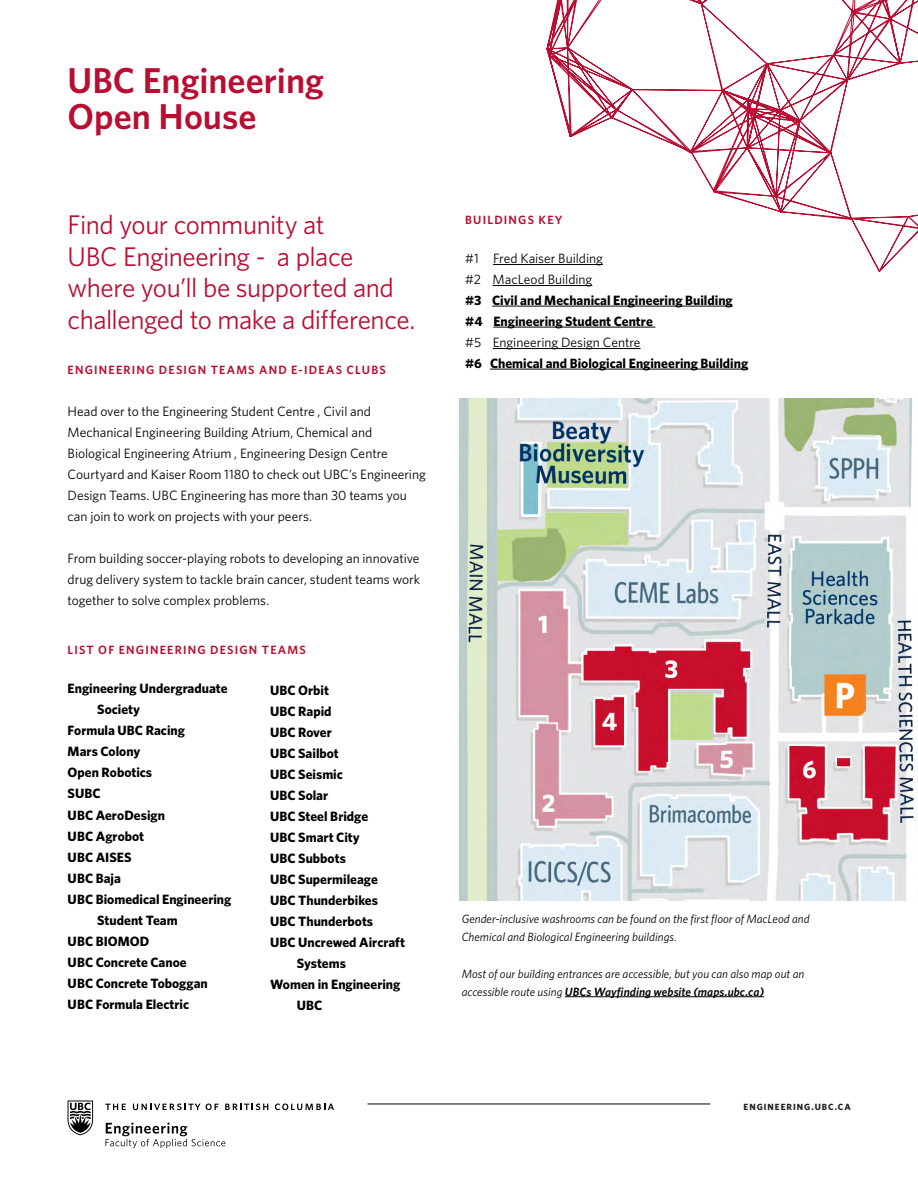
<style>
.page{position:relative;width:918px;height:1188px;background:#fff}
.page>*{position:absolute;margin:0;border:0;box-sizing:border-box;transform-origin:0 0}
.t1{font:600 36px/36px "Whitney";color:#b90e31}
.t2{font:27px/31.5px "Whitney";letter-spacing:-.015em;color:#b90e31}
.t3{font:700 13.5px/21px "Whitney";color:#000}
.t4{font:13.5px/21px "Whitney";color:#000}
.t5{font:italic 12px/18px "Whitney";color:#000}
.t6{font:600 12px "Whitney";letter-spacing:.1em;color:#b90e31}
.t7{font:12px "Whitney Salishan Sem Bd Ita";letter-spacing:.005em;color:#000}
.t8{font:700 9px "Whitney";letter-spacing:.11em;color:#231f20}
.s1{font-family:"Whitney";font-style:italic}
</style>
<div class="page">
<svg style="left:546px;top:0;width:372px;height:272px"></svg>
<img style="left:459px;top:398px;width:457px;height:503px">
<hr style="left:493px;top:264px;width:110px;height:1px;background:#000">
<hr style="left:493px;top:285px;width:99px;height:1px;background:#000">
<hr style="left:492px;top:306px;width:241px;height:1px;background:#000">
<hr style="left:493px;top:327px;width:162px;height:1px;background:#000">
<hr style="left:493px;top:348px;width:148px;height:1px;background:#000">
<hr style="left:490px;top:369px;width:258px;height:1px;background:#000">
<hr style="left:565px;top:996px;width:199px;height:1px;background:#000">
<hr style="left:367px;top:1104px;width:343px;height:1px;background:#000101">
<svg style="left:106px;top:1123px;width:119px;height:25px"></svg>
<svg style="left:68px;top:1101px;width:25px;height:34px"></svg>
<svg style="left:105px;top:1104px;width:21px;height:6px"></svg>
<svg style="left:133px;top:1104px;width:85px;height:6px"></svg>
<svg style="left:225px;top:1104px;width:43px;height:6px"></svg>
<svg style="left:275px;top:1104px;width:59px;height:6px"></svg>
<h1 class="t1" style="left:68px;top:62px;width:258px">UBC Engineering<br>Open House</h1>
<h2 class="t2" style="left:68px;top:209px;width:349px">Find your community at<br>UBC Engineering - a place where you’ll be supported and challenged to make a difference.</h2>
<p class="t6" style="left:68px;top:363px;width:320px">ENGINEERING DESIGN TEAMS AND E-IDEAS CLUBS</p>
<p class="t4" style="left:68px;top:400px;width:360px">Head over to the Engineering Student Centre , Civil and Mechanical Engineering Building Atrium, Chemical and Biological Engineering Atrium , Engineering Design Centre Courtyard and Kaiser Room 1180 to check out UBC’s Engineering Design Teams. UBC Engineering has more than 30 teams you can join to work on projects with your peers.</p>
<p class="t4" style="left:68px;top:548px;width:354px;text-align:justify">From building soccer-playing robots to developing an innovative drug delivery system to tackle brain cancer, student teams work together to solve complex problems.</p>
<p class="t6" style="left:68px;top:643px;width:240px">LIST OF ENGINEERING DESIGN TEAMS</p>
<p class="t3" style="left:68px;top:678px;width:162px">Engineering Undergraduate</p>
<p class="t3" style="left:97px;top:699px;width:44px">Society</p>
<p class="t3" style="left:68px;top:720px;width:119px">Formula UBC Racing</p>
<p class="t3" style="left:68px;top:741px;width:74px">Mars Colony</p>
<p class="t3" style="left:68px;top:762px;width:86px">Open Robotics</p>
<p class="t3" style="left:68px;top:783px;width:35px">SUBC</p>
<p class="t3" style="left:68px;top:804px;width:99px">UBC AeroDesign</p>
<p class="t3" style="left:68px;top:825px;width:78px">UBC Agrobot</p>
<p class="t3" style="left:68px;top:846px;width:66px">UBC AISES</p>
<p class="t3" style="left:68px;top:867px;width:55px">UBC Baja</p>
<p class="t3" style="left:68px;top:888px;width:165px">UBC Biomedical Engineering</p>
<p class="t3" style="left:97px;top:909px;width:82px">Student Team</p>
<p class="t3" style="left:68px;top:930px;width:83px">UBC BIOMOD</p>
<p class="t3" style="left:68px;top:951px;width:121px">UBC Concrete Canoe</p>
<p class="t3" style="left:68px;top:972px;width:142px">UBC Concrete Toboggan</p>
<p class="t3" style="left:68px;top:993px;width:123px">UBC Formula Electric</p>
<p class="t3" style="left:270px;top:679px;width:60px">UBC Orbit</p>
<p class="t3" style="left:270px;top:700px;width:63px">UBC Rapid</p>
<p class="t3" style="left:270px;top:721px;width:63px">UBC Rover</p>
<p class="t3" style="left:270px;top:742px;width:70px">UBC Sailbot</p>
<p class="t3" style="left:270px;top:763px;width:74px">UBC Seismic</p>
<p class="t3" style="left:270px;top:784px;width:60px">UBC Solar</p>
<p class="t3" style="left:270px;top:805px;width:100px">UBC Steel Bridge</p>
<p class="t3" style="left:270px;top:826px;width:91px">UBC Smart City</p>
<p class="t3" style="left:270px;top:847px;width:77px">UBC Subbots</p>
<p class="t3" style="left:270px;top:868px;width:109px">UBC Supermileage</p>
<p class="t3" style="left:270px;top:889px;width:110px">UBC Thunderbikes</p>
<p class="t3" style="left:270px;top:910px;width:105px">UBC Thunderbots</p>
<p class="t3" style="left:270px;top:931px;width:137px">UBC Uncrewed Aircraft</p>
<p class="t3" style="left:297px;top:952px;width:51px">Systems</p>
<p class="t3" style="left:270px;top:973px;width:132px">Women in Engineering</p>
<p class="t3" style="left:297px;top:994px;width:27px">UBC</p>
<p class="t6" style="left:465px;top:212px;width:99px">BUILDINGS KEY</p>
<p class="t4" style="left:465px;top:247px;width:139px">#1 Fred Kaiser Building #2 MacLeod Building</p>
<p class="t3" style="left:465px;top:289px;width:269px">#3 Civil and Mechanical Engineering Building #4 Engineering Student Centre</p>
<p class="t4" style="left:465px;top:331px;width:177px">#5 Engineering Design Centre</p>
<p class="t3" style="left:465px;top:352px;width:284px">#6 Chemical and Biological Engineering Building</p>
<p class="t5" style="left:462px;top:910px;width:349px">Gender-inclusive washrooms can be found on the first floor of MacLeod and<br>Chemical and Biological Engineering buildings.</p>
<p class="t5" style="left:462px;top:964px;width:344px">Most of our building entrances are accessible, but you can also map out an</p>
<p class="t7" style="left:462px;top:983px;width:304px"><span class="s1">accessible route using</span> UBCs Wayfinding website (maps.ubc.ca)</p>
<p class="t8" style="left:744px;top:1101px;width:109px">ENGINEERING.UBC.CA</p>
</div>
